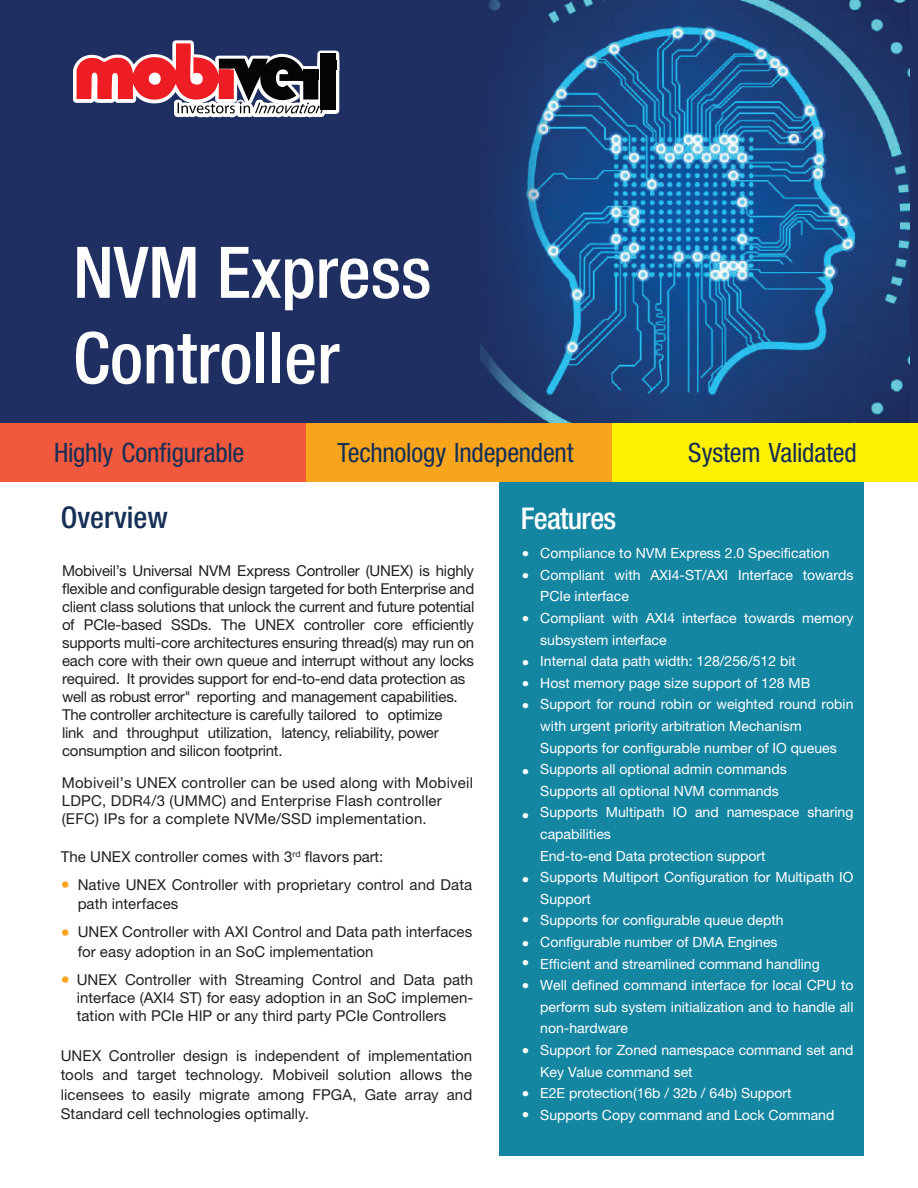
<style>
.page{position:relative;width:918px;height:1188px;background:#fff}
.page>*{position:absolute;margin:0;border:0;box-sizing:border-box;transform-origin:0 0}
.t1{font:500 condensed 71.25px/85.5px "Helvetica Neue LT Pro";color:#fff}
.t2{font:500 condensed 30px "Helvetica Neue LT Pro";color:#152f56}
.t3{font:500 condensed 30px "Helvetica Neue LT Pro";letter-spacing:-.025em;color:#fff}
.t4{font:condensed 26.7px "Helvetica Neue LT Pro";letter-spacing:-.01em;color:#152f56}
.t5{font:18px "Helvetica Neue LT Pro";color:#f9a51b}
.t6{font:15px/18px "Helvetica Neue LT Pro";letter-spacing:-.01em;color:#231f20}
.t7{font:15px/18px "Helvetica Neue LT Pro";letter-spacing:.015em;color:#231f20}
.t8{font:15px/21.6px "Helvetica Neue LT Pro";color:#fff}
.t9{font:14.1px/21.6px "Helvetica Neue LT Pro";color:#fff}
.s1{font-size:18px;color:#f9a51b}
</style>
<div class="page">
<div style="left:0;top:0;width:918px;height:439px;background:#1f2f62"></div>
<div style="left:500px;top:482px;width:364px;height:674px;background:#1586a2"></div>
<svg style="left:73px;top:40px;width:267px;height:78px"></svg>
<div style="left:0;top:423px;width:306px;height:59px;background:#f0593e"></div>
<img style="left:481px;top:1px;width:429px;height:422px">
<div style="left:306px;top:423px;width:306px;height:59px;background:#f9a51b"></div>
<div style="left:612px;top:423px;width:306px;height:59px;background:#fff101"></div>
<h1 class="t1" style="left:73px;top:229px;width:360px">NVM Express<br>Controller</h1>
<h3 class="t4" style="left:54px;top:437px;width:192px">Highly Configurable</h3>
<h3 class="t4" style="left:337px;top:437px;width:238px">Technology Independent</h3>
<h3 class="t4" style="left:688px;top:437px;width:170px">System Validated</h3>
<h2 class="t2" style="left:61px;top:499px;width:109px">Overview</h2>
<h2 class="t3" style="left:521px;top:501px;width:97px">Features</h2>
<p class="t6" style="left:62px;top:562px;width:414px">Mobiveil’s Universal NVM Express Controller (UNEX) is highly flexible and configurable design targeted for both Enterprise and client class solutions that unlock the current and future potential of PCIe-based SSDs. The UNEX controller core efficiently supports multi-core architectures ensuring thread(s) may run on each core with their own queue and interrupt without any locks required. It provides support for end-to-end data protection as well as robust error" reporting and management capabilities.<br>The controller architecture is carefully tailored to optimize<br>link and throughput utilization, latency, reliability, power consumption and silicon footprint.</p>
<p class="t7" style="left:62px;top:774px;width:413px">Mobiveil’s UNEX controller can be used along with Mobiveil<br>LDPC, DDR4/3 (UMMC) and Enterprise Flash controller (EFC) IPs for a complete NVMe/SSD implementation.</p>
<p class="t6" style="left:61px;top:847px;width:324px">The UNEX controller comes with 3<sup>rd</sup> flavors part:</p>
<p class="t6" style="left:78px;top:875px;width:396px;line-height:19.5px;text-indent:-17px"><span class="s1">•</span> Native UNEX Controller with proprietary control and Data path interfaces</p>
<p class="t6" style="left:78px;top:922px;width:396px;line-height:19.5px;text-indent:-17px"><span class="s1">•</span> UNEX Controller with AXI Control and Data path interfaces for easy adoption in an SoC implementation</p>
<p class="t5" style="left:61px;top:969px;width:10px">•</p>
<p class="t6" style="left:77px;top:971px;width:398px;text-align:justify">UNEX Controller with Streaming Control and Data path interface (AXI4 ST) for easy adoption in an SoC implemen&shy;tation with PCIe HIP or any third party PCIe Controllers</p>
<p class="t6" style="left:61px;top:1045px;width:413px;line-height:19.5px;text-align:justify">UNEX Controller design is independent of implementation tools and target technology. Mobiveil solution allows the licensees to easily migrate among FPGA, Gate array and Standard cell technologies optimally.</p>
<p class="t8" style="left:522px;top:542px;width:9px;line-height:22.5px">• •</p>
<p class="t8" style="left:522px;top:608px;width:9px">•</p>
<p class="t8" style="left:522px;top:651px;width:9px;text-align:justify">• • •</p>
<p class="t8" style="left:522px;top:761px;width:9px">•</p>
<p class="t8" style="left:522px;top:804px;width:9px">•</p>
<p class="t8" style="left:522px;top:869px;width:9px">•</p>
<p class="t8" style="left:522px;top:907px;width:9px;line-height:24.8px">• •</p>
<p class="t8" style="left:522px;top:951px;width:9px;line-height:22.6px">• •</p>
<p class="t8" style="left:522px;top:1039px;width:9px">•</p>
<p class="t8" style="left:522px;top:1082px;width:9px">•</p>
<p class="t8" style="left:522px;top:1104px;width:9px">•</p>
<p class="t9" style="left:540px;top:542px;width:315px">Compliance to NVM Express 2.0 Specification Compliant with AXI4-ST/AXI Interface towards PCIe interface<br>Compliant with AXI4 interface towards memory subsystem interface<br>Internal data path width: 128/256/512 bit<br>Host memory page size support of 128 MB Support for round robin or weighted round robin with urgent priority arbitration Mechanism Supports for configurable number of IO queues Supports all optional admin commands<br>Supports all optional NVM commands<br>Supports Multipath IO and namespace sharing capabilities<br>End-to-end Data protection support<br>Supports Multiport Configuration for Multipath IO Support<br>Supports for configurable queue depth Configurable number of DMA Engines<br>Efficient and streamlined command handling<br>Well defined command interface for local CPU to perform sub system initialization and to handle all non-hardware<br>Support for Zoned namespace command set and Key Value command set<br>E2E protection(16b / 32b / 64b) Support<br>Supports Copy command and Lock Command</p>
</div>
